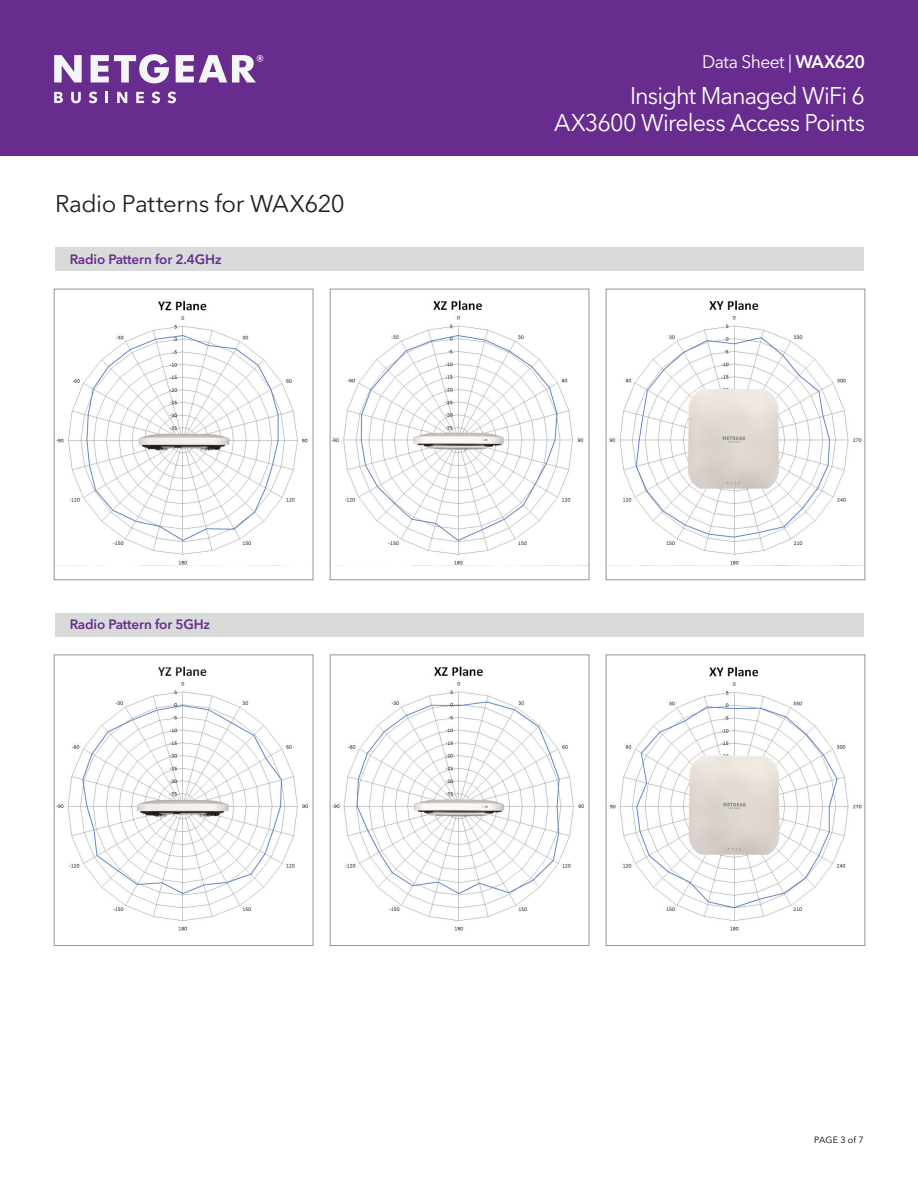
<style>
.page{position:relative;width:918px;height:1188px;background:#fff}
.page>*{position:absolute;margin:0;border:0;box-sizing:border-box;transform-origin:0 0}
.t1{font:24px/27px "Avenir Next LT Pro";letter-spacing:-.035em;color:#fff;text-align:right}
.t2{font:24px "Avenir Next LT Pro";letter-spacing:-.02em;color:#231f20}
.t3{font:18px "Avenir Next LT Pro";letter-spacing:-.03em;color:#fff}
.t4{font:600 13.5px "Avenir Next LT Pro";letter-spacing:-.01em;color:#672c8e}
.t5{font:9px "Avenir Next LT Pro";letter-spacing:.015em;color:#000001}
.s1{font-weight:600}
</style>
<div class="page">
<div style="left:0;top:0;width:918px;height:156px;background:#672c8e"></div>
<svg style="left:54px;top:92px;width:9px;height:11px"></svg>
<svg style="left:71px;top:92px;width:10px;height:11px"></svg>
<svg style="left:89px;top:92px;width:8px;height:11px"></svg>
<svg style="left:106px;top:92px;width:2px;height:11px"></svg>
<svg style="left:117px;top:92px;width:10px;height:11px"></svg>
<svg style="left:136px;top:92px;width:8px;height:11px"></svg>
<svg style="left:152px;top:92px;width:8px;height:11px"></svg>
<svg style="left:167px;top:92px;width:9px;height:11px"></svg>
<svg style="left:176px;top:55px;width:87px;height:27px"></svg>
<svg style="left:91px;top:54px;width:78px;height:29px"></svg>
<svg style="left:54px;top:55px;width:28px;height:27px"></svg>
<img style="left:56px;top:300px;width:252px;height:266px">
<div style="left:54px;top:289px;width:259px;height:291px;border:1px solid #939598"></div>
<img style="left:56px;top:666px;width:252px;height:265px">
<div style="left:54px;top:655px;width:259px;height:291px;border:1px solid #939598"></div>
<img style="left:332px;top:300px;width:255px;height:266px">
<div style="left:330px;top:289px;width:259px;height:291px;border:1px solid #939598"></div>
<img style="left:332px;top:666px;width:252px;height:265px">
<div style="left:330px;top:655px;width:259px;height:291px;border:1px solid #939598"></div>
<img style="left:608px;top:300px;width:255px;height:266px">
<div style="left:606px;top:289px;width:259px;height:291px;border:1px solid #939598"></div>
<img style="left:609px;top:666px;width:253px;height:265px">
<div style="left:606px;top:655px;width:259px;height:291px;border:1px solid #939598"></div>
<div style="left:55px;top:247px;width:809px;height:24px;background:#d9dada"></div>
<div style="left:55px;top:613px;width:809px;height:24px;background:#d9dada"></div>
<p class="t2" style="left:55px;top:189px;width:291px">Radio Patterns for WAX620</p>
<p class="t4" style="left:70px;top:251px;width:153px">Radio Pattern for 2.4GHz</p>
<p class="t4" style="left:70px;top:617px;width:142px">Radio Pattern for 5GHz</p>
<p class="t3" style="left:702px;top:50px;width:164px">Data Sheet | <span class="s1">WAX620</span></p>
<p class="t1" style="left:554px;top:82px;width:312px">Insight Managed WiFi 6<br>AX3600 Wireless Access Points</p>
<p class="t5" style="left:814px;top:1134px;width:51px">PAGE 3 of 7</p>
</div>
